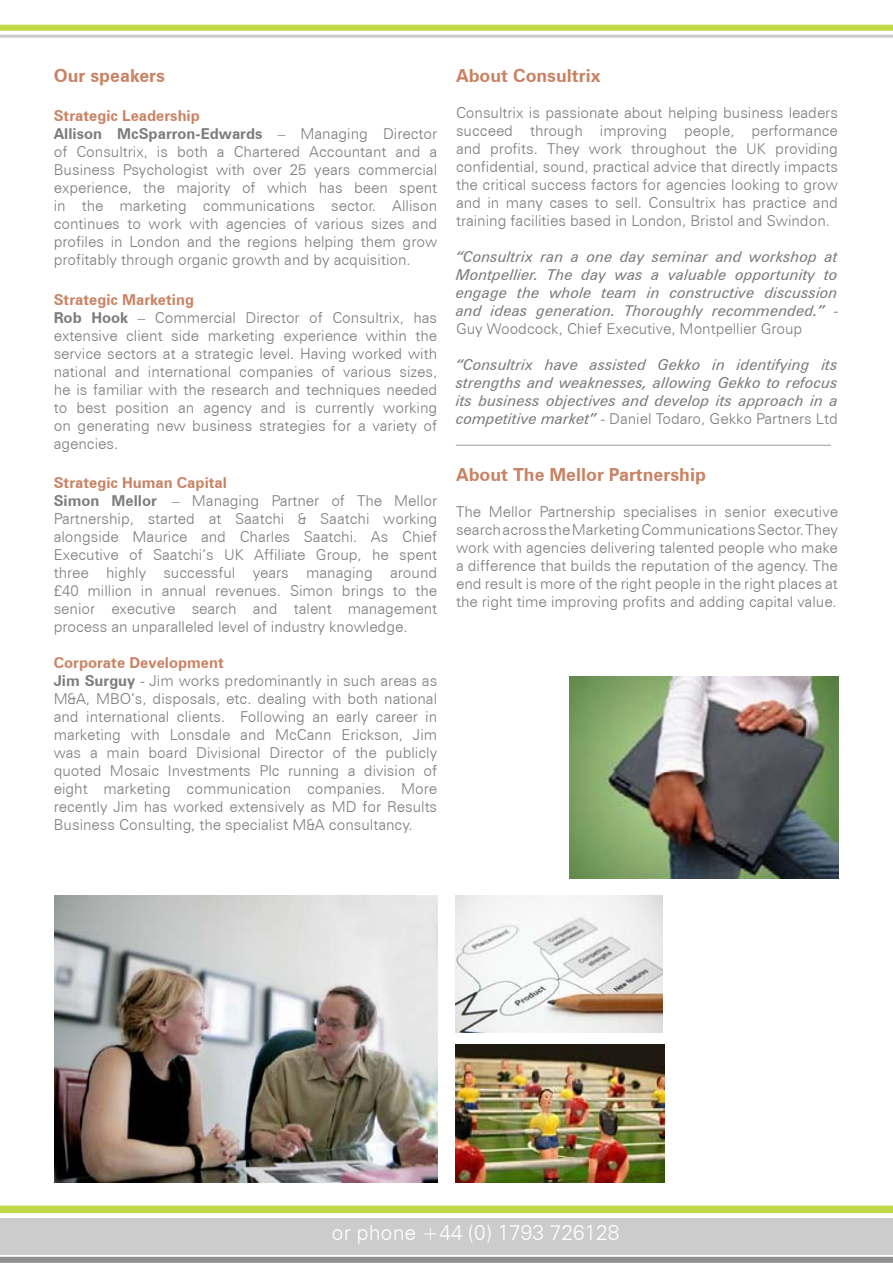
<style>
.page{position:relative;width:893px;height:1263px;background:#fff}
.page>*{position:absolute;margin:0;border:0;box-sizing:border-box;transform-origin:0 0}
.t1{font:300 21px "Zurich BT";color:#fff}
.t2{font:700 18px "Zurich BT";color:#c98263}
.t3{font:300 15px/18px "Zurich BT";color:#7c7c7c}
.t4{font:italic 15px/18px "Zurich BT";color:#7c7c7c;text-align:justify}
.s1{font-weight:700;color:#c98263}
.s2{font-weight:700}
.s3{font-weight:300;font-style:normal}
</style>
<div class="page">
<div style="left:0;top:1217px;width:893px;height:37px;background:#ccc"></div>
<div style="left:0;top:1205px;width:893px;height:8px;background:#c0d845"></div>
<div style="left:0;top:1257px;width:893px;height:6px;background:#909090"></div>
<div style="left:0;top:25px;width:893px;height:6px;background:#c0d845"></div>
<hr style="left:0;top:35px;width:893px;height:3px;background:#ccc">
<img style="left:455px;top:1044px;width:209px;height:139px">
<img style="left:54px;top:895px;width:383px;height:288px">
<img style="left:569px;top:676px;width:269px;height:203px">
<img style="left:455px;top:895px;width:207px;height:137px">
<p class="t2" style="left:54px;top:64px;width:113px">Our speakers</p>
<p class="t3" style="left:54px;top:107px;width:385px"><span class="s1">Strategic Leadership<br></span><span class="s2">Allison McSparron-Edwards</span> – Managing Director of Consultrix, is both a Chartered Accountant and a Business Psychologist with over 25 years commercial experience, the majority of which has been spent in the marketing communications sector. Allison continues to work with agencies of various sizes and profiles in London and the regions helping them grow profitably through organic growth and by acquisition.</p>
<p class="t3" style="left:54px;top:290px;width:385px"><span class="s1">Strategic Marketing<br></span><span class="s2">Rob Hook</span> – Commercial Director of Consultrix, has extensive client side marketing experience within the service sectors at a strategic level. Having worked with national and international companies of various sizes, he is familiar with the research and techniques needed to best position an agency and is currently working on generating new business strategies for a variety of agencies.</p>
<p class="t3" style="left:54px;top:474px;width:385px"><span class="s1">Strategic Human Capital<br></span><span class="s2">Simon Mellor</span> – Managing Partner of The Mellor Partnership, started at Saatchi &amp; Saatchi working alongside Maurice and Charles Saatchi. As Chief Executive of Saatchi’s UK Affiliate Group, he spent three highly successful years managing around £40 million in annual revenues. Simon brings to the senior executive search and talent management process an unparalleled level of industry knowledge.</p>
<p class="t3" style="left:54px;top:654px;width:385px"><span class="s1">Corporate Development<br></span><span class="s2">Jim Surguy</span> - Jim works predominantly in such areas as M&amp;A, MBO’s, disposals, etc. dealing with both national and international clients. Following an early career in marketing with Lonsdale and McCann Erickson, Jim was a main board Divisional Director of the publicly quoted Mosaic Investments Plc running a division of eight marketing communication companies. More recently Jim has worked extensively as MD for Results Business Consulting, the specialist M&amp;A consultancy.</p>
<p class="t2" style="left:456px;top:64px;width:146px">About Consultrix</p>
<p class="t3" style="left:456px;top:103px;width:383px;text-align:justify">Consultrix is passionate about helping business leaders succeed through improving people, performance and profits. They work throughout the UK providing confidential, sound, practical advice that directly impacts the critical success factors for agencies looking to grow and in many cases to sell. Consultrix has practice and training facilities based in London, Bristol and Swindon.</p>
<p class="t4" style="left:456px;top:247px;width:383px">“Consultrix ran a one day seminar and workshop at Montpellier. The day was a valuable opportunity to engage the whole team in constructive discussion and ideas generation. Thoroughly recommended.” <span class="s3">- Guy Woodcock, Chief Executive, Montpellier Group</span></p>
<p class="t4" style="left:456px;top:355px;width:383px">“Consultrix have assisted Gekko in identifying its strengths and weaknesses, allowing Gekko to refocus its business objectives and develop its approach in a competitive market” <span class="s3">- Daniel Todaro, Gekko Partners Ltd __________________________________________________</span></p>
<p class="t2" style="left:456px;top:464px;width:251px">About The Mellor Partnership</p>
<p class="t3" style="left:456px;top:503px;width:383px;text-align:justify">The Mellor Partnership specialises in senior executive search across the Marketing Communications Sector. They work with agencies delivering talented people who make a difference that builds the reputation of the agency. The end result is more of the right people in the right places at the right time improving profits and adding capital value.</p>
<h1 class="t1" style="left:332px;top:1220px;width:289px">or phone +44 (0) 1793 726128</h1>
</div>
